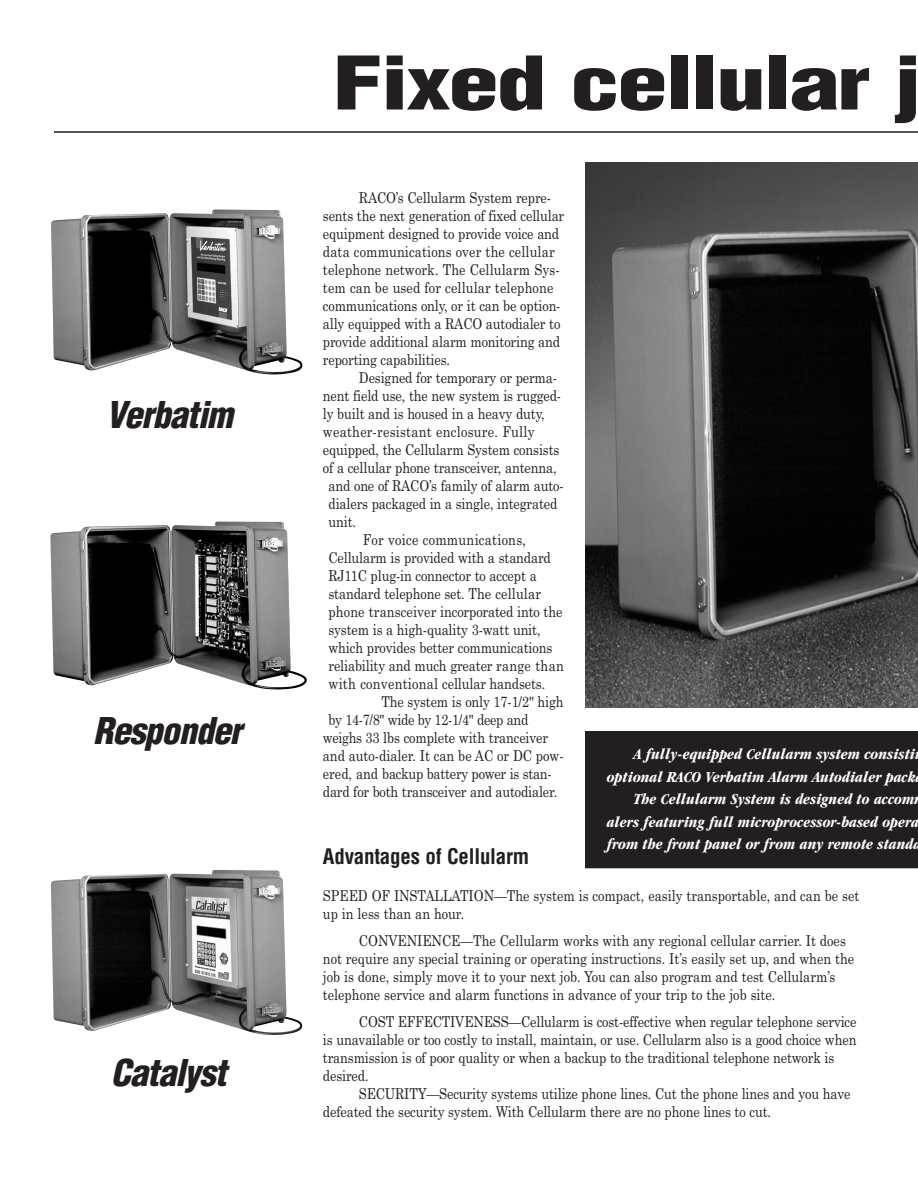
<style>
.page{position:relative;width:918px;height:1188px;background:#fff}
.page>*{position:absolute;margin:0;border:0;box-sizing:border-box;transform-origin:0 0}
.t1{font:900 condensed 72px "Helvetica";letter-spacing:-.025em;color:#231f20;scale:1.4 1}
.t2{font:italic 900 condensed 36px "Helvetica";letter-spacing:-.025em;color:#231f20}
.t3{font:700 condensed 21px "Helvetica";letter-spacing:-.01em;color:#231f20}
.t4{font:italic 700 condensed 15.75px "Garamond";color:#fff}
.t5{font:15px/18px "Century Schoolbook";letter-spacing:-.01em;color:#231f20;scale:.85 1}
.t6{font:15px "Century Schoolbook";letter-spacing:.02em;color:#231f20;scale:.85 1}
</style>
<div class="page">
<img style="left:585px;top:162px;width:333px;height:545px">
<div style="left:585px;top:731px;width:333px;height:137px;background:#231f20"></div>
<img style="left:51px;top:209px;width:251px;height:165px">
<img style="left:50px;top:522px;width:257px;height:167px">
<img style="left:51px;top:870px;width:251px;height:165px">
<hr style="left:54px;top:131px;width:864px;height:2px;background:#231f20">
<h2 class="t2" style="left:106px;top:400px;width:129px">Verbatim</h2>
<h2 class="t2" style="left:93px;top:717px;width:150px">Responder</h2>
<h2 class="t2" style="left:111px;top:1059px;width:117px">Catalyst</h2>
<h1 class="t1" style="left:333px;top:56px;width:422px">Fixed cellular j</h1>
<p class="t5" style="left:323px;top:190px;width:285px;text-indent:36px">RACO’s Cellularm System repre&shy;sents the next generation of fixed cellular equipment designed to provide voice and data communications over the cellular telephone network. The Cellularm Sys&shy;tem can be used for cellular telephone communications only, or it can be option&shy;ally equipped with a RACO autodialer to provide additional alarm monitoring and reporting capabilities.</p>
<p class="t5" style="left:359px;top:370px;width:235px">Designed for temporary or perma-</p>
<p class="t5" style="left:323px;top:388px;width:282px">nent field use, the new system is rugged-</p>
<p class="t5" style="left:323px;top:406px;width:262px">ly built and is housed in a heavy duty,</p>
<p class="t6" style="left:323px;top:426px;width:251px">weather-resistant enclosure. Fully</p>
<p class="t5" style="left:323px;top:442px;width:280px">equipped, the Cellularm System consists</p>
<p class="t5" style="left:323px;top:460px;width:276px">of a cellular phone transceiver, antenna,</p>
<p class="t5" style="left:329px;top:478px;width:278px">and one of RACO’s family of alarm auto-</p>
<p class="t5" style="left:329px;top:496px;width:271px">dialers packaged in a single, integrated</p>
<p class="t5" style="left:329px;top:514px;width:34px">unit.</p>
<p class="t6" style="left:363px;top:534px;width:194px">For voice communications,</p>
<p class="t5" style="left:329px;top:550px;width:263px">Cellularm is provided with a standard</p>
<p class="t5" style="left:329px;top:568px;width:247px">RJ11C plug-in connector to accept a</p>
<p class="t5" style="left:329px;top:586px;width:252px">standard telephone set. The cellular</p>
<p class="t5" style="left:329px;top:604px;width:277px">phone transceiver incorporated into the</p>
<p class="t5" style="left:329px;top:622px;width:251px">system is a high-quality 3-watt unit,</p>
<p class="t5" style="left:329px;top:640px;width:265px">which provides better communications</p>
<p class="t5" style="left:329px;top:658px;width:278px">reliability and much greater range than</p>
<p class="t5" style="left:329px;top:676px;width:257px">with conventional cellular handsets.</p>
<p class="t5" style="left:382px;top:694px;width:216px">The system is only 17-1/2" high</p>
<p class="t5" style="left:329px;top:712px;width:237px">by 14-7/8" wide by 12-1/4" deep and</p>
<p class="t5" style="left:323px;top:730px;width:266px">weighs 33 lbs complete with tranceiver</p>
<p class="t5" style="left:323px;top:748px;width:285px">and auto-dialer. It can be AC or DC pow-</p>
<p class="t5" style="left:323px;top:766px;width:271px">ered, and backup battery power is stan-</p>
<p class="t5" style="left:323px;top:784px;width:277px">dard for both transceiver and autodialer.</p>
<p class="t4" style="left:634px;top:748px;width:283px">A fully-equipped Cellularm system consisti</p>
<p class="t4" style="left:607px;top:771px;width:310px">optional RACO Verbatim Alarm Autodialer pack</p>
<p class="t4" style="left:634px;top:793px;width:282px">The Cellularm System is designed to accom</p>
<p class="t4" style="left:607px;top:816px;width:314px">alers featuring full microprocessor-based opera</p>
<p class="t4" style="left:607px;top:838px;width:316px">from the front panel or from any remote standa</p>
<h3 class="t3" style="left:323px;top:848px;width:208px">Advantages of Cellularm</h3>
<p class="t5" style="left:323px;top:888px;width:633px">SPEED OF INSTALLATION—The system is compact, easily transportable, and can be set up in less than an hour.</p>
<p class="t5" style="left:323px;top:933px;width:627px;text-indent:36px">CONVENIENCE—The Cellularm works with any regional cellular carrier. It does not require any special training or operating instructions. It’s easily set up, and when the job is done, simply move it to your next job. You can also program and test Cellularm’s telephone service and alarm functions in advance of your trip to the job site.</p>
<p class="t5" style="left:323px;top:1014px;width:629px;text-indent:36px">COST EFFECTIVENESS—Cellularm is cost-effective when regular telephone service is unavailable or too costly to install, maintain, or use. Cellularm also is a good choice when transmission is of poor quality or when a backup to the traditional telephone network is desired.</p>
<p class="t5" style="left:323px;top:1086px;width:622px;text-indent:36px">SECURITY—Security systems utilize phone lines. Cut the phone lines and you have defeated the security system. With Cellularm there are no phone lines to cut.</p>
</div>
